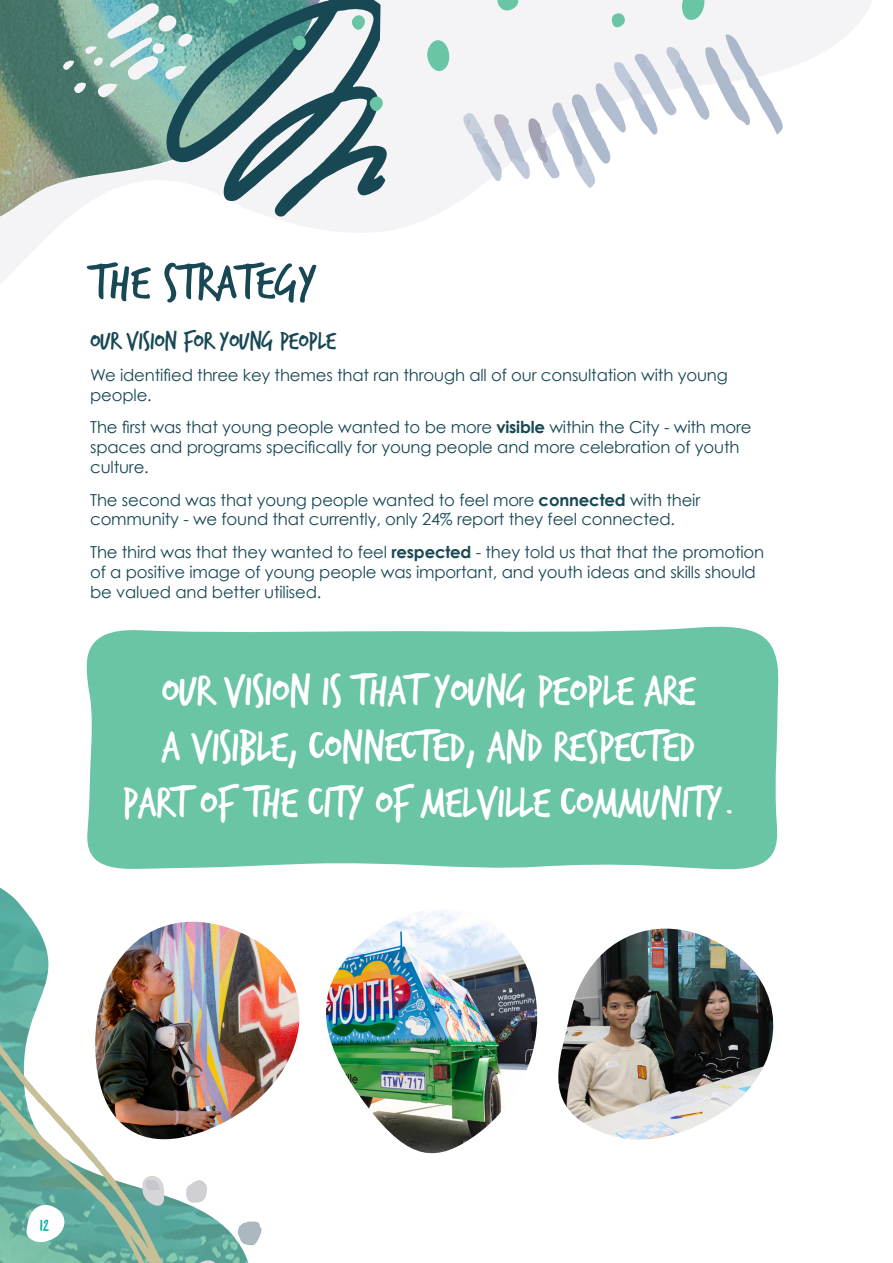
<style>
.page{position:relative;width:893px;height:1263px;background:#fff}
.page>*{position:absolute;margin:0;border:0;box-sizing:border-box;transform-origin:0 0}
.t1{font:52.5px "Trash Hand";color:#194855}
.t2{font:46.35px/56.1px "Trash Hand";letter-spacing:-.01em;color:#fff;text-align:center}
.t3{font:27px "Trash Hand";letter-spacing:-.01em;color:#194855}
.t4{font:18px "Trash Hand";color:#00b1ac}
.t5{font:16.5px/19.8px "Century Gothic";letter-spacing:-.01em;color:#194855}
.s1{font-weight:700}
</style>
<div class="page">
<svg style="left:0;top:0;width:872px;height:284px"></svg>
<img style="left:0;top:887px;width:248px;height:376px">
<svg style="left:0;top:914px;width:189px;height:349px"></svg>
<svg style="left:237px;top:1221px;width:25px;height:24px"></svg>
<svg style="left:194px;top:1259px;width:24px;height:4px"></svg>
<svg style="left:186px;top:1178px;width:21px;height:25px"></svg>
<svg style="left:142px;top:1175px;width:22px;height:31px"></svg>
<img style="left:0;top:0;width:142px;height:216px">
<img style="left:558px;top:929px;width:216px;height:211px">
<img style="left:95px;top:922px;width:205px;height:240px">
<img style="left:326px;top:910px;width:212px;height:244px">
<svg style="left:142px;top:0;width:256px;height:218px"></svg>
<svg style="left:463px;top:0;width:321px;height:188px"></svg>
<svg style="left:292px;top:35px;width:14px;height:17px"></svg>
<svg style="left:217px;top:0;width:26px;height:7px"></svg>
<svg style="left:426px;top:36px;width:25px;height:42px"></svg>
<svg style="left:351px;top:15px;width:14px;height:16px"></svg>
<svg style="left:369px;top:96px;width:14px;height:17px"></svg>
<div style="left:86px;top:626px;width:693px;height:244px;background:#69c5a4"></div>
<svg style="left:309px;top:732px;width:15px;height:26px"></svg>
<svg style="left:401px;top:732px;width:15px;height:26px"></svg>
<svg style="left:631px;top:732px;width:15px;height:26px"></svg>
<svg style="left:308px;top:788px;width:15px;height:26px"></svg>
<svg style="left:561px;top:788px;width:15px;height:26px"></svg>
<p class="t1" style="left:90px;top:257px;width:228px">THE STRATEGY</p>
<p class="t3" style="left:90px;top:328px;width:247px">OUR VISION FOR YOUNG PEOPLE</p>
<p class="t5" style="left:90px;top:365px;width:639px">We identified three key themes that ran through all of our consultation with young people.</p>
<p class="t5" style="left:90px;top:417px;width:663px">The first was that young people wanted to be more <span class="s1">visible</span> within the City - with more spaces and programs specifically for young people and more celebration of youth culture.</p>
<p class="t5" style="left:90px;top:489px;width:612px">The second was that young people wanted to feel more <span class="s1">connected</span> with their community - we found that currently, only 24% report they feel connected.</p>
<p class="t5" style="left:90px;top:542px;width:676px">The third was that they wanted to feel <span class="s1">respected</span> - they told us that that the promotion of a positive image of young people was important, and youth ideas and skills should be valued and better utilised.</p>
<p class="t2" style="left:122px;top:664px;width:613px">OUR VISION IS THAT YOUNG PEOPLE ARE<br>A VISIBLE, ONNE TED, AND RESPE TED<br>PART OF THE ITY OF MELVILLE OMMUNITY.</p>
<p class="t4" style="left:40px;top:1217px;width:12px">12</p>
</div>
